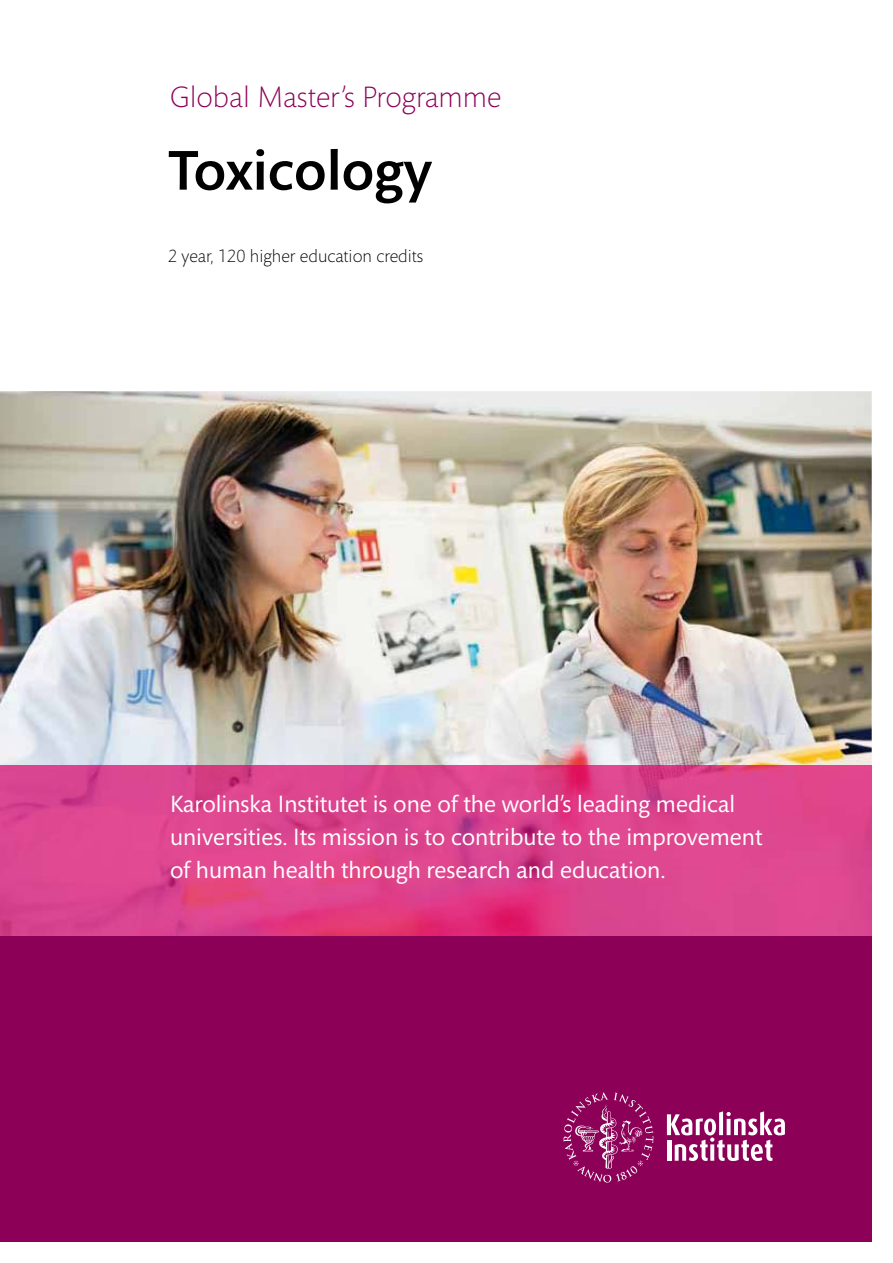
<style>
.page{position:relative;width:893px;height:1263px;background:#fff}
.page>*{position:absolute;margin:0;border:0;box-sizing:border-box;transform-origin:0 0}
.t1{font:500 57px "Mundo Sans Std";color:#000}
.t2{font:300 30px "Mundo Sans Std";color:#8c0058}
.t3{font:24px/33px "Mundo Sans Std";color:#fff}
.t4{font:300 18px "Mundo Sans Std";color:#000}
</style>
<div class="page">
<div style="left:0;top:878px;width:872px;height:364px;background:#8c0058"></div>
<img style="left:0;top:391px;width:872px;height:374px">
<img style="left:0;top:765px;width:872px;height:170px">
<svg style="left:667px;top:1111px;width:118px;height:50px"></svg>
<svg style="left:564px;top:1092px;width:90px;height:90px"></svg>
<p class="t2" style="left:170px;top:80px;width:333px">Global Master’s Programme</p>
<h1 class="t1" style="left:168px;top:138px;width:266px">Toxicology</h1>
<p class="t4" style="left:168px;top:246px;width:257px">2 year, 120 higher education credits</p>
<p class="t3" style="left:170px;top:788px;width:594px">Karolinska Institutet is one of the world’s leading medical universities. Its mission is to contribute to the improvement of human health through research and education.</p>
</div>
